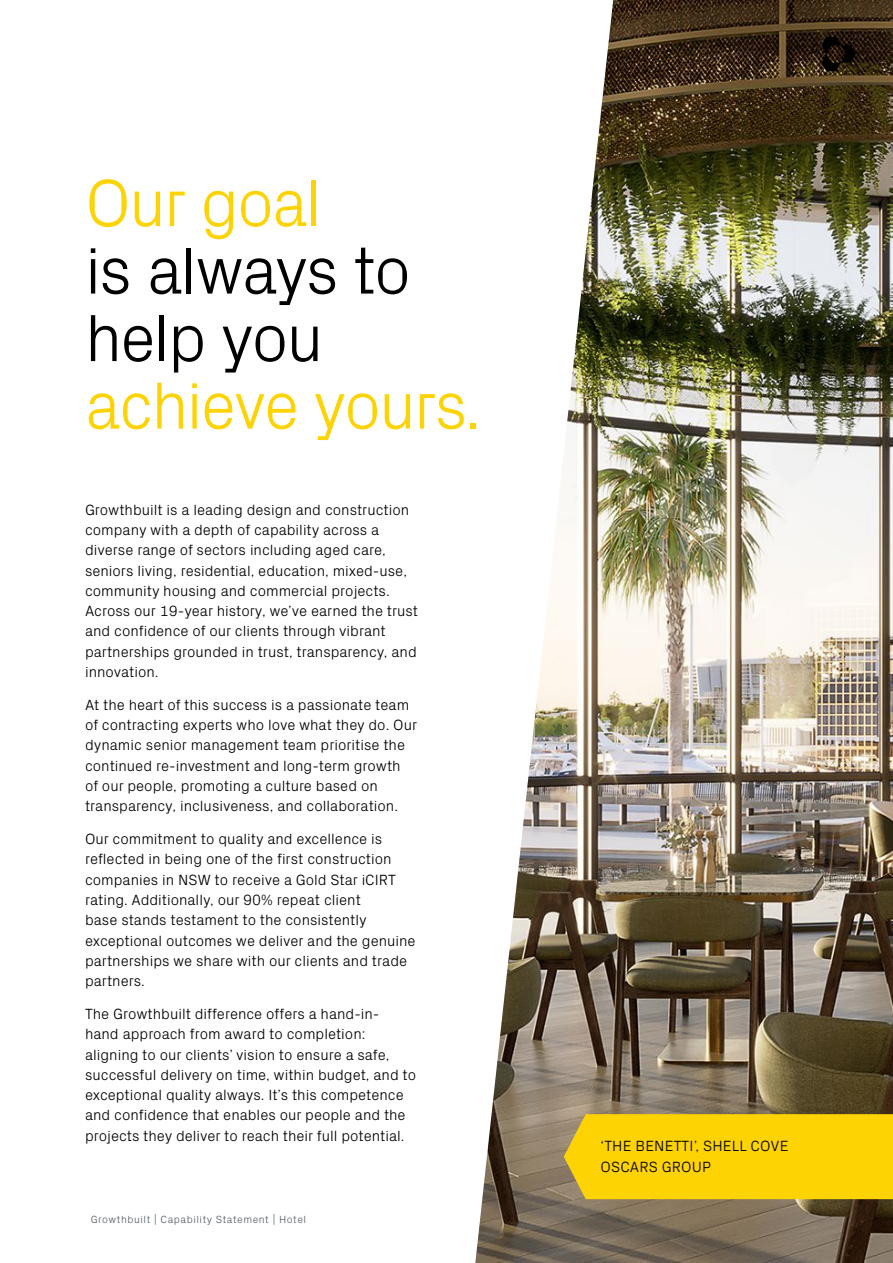
<style>
.page{position:relative;width:893px;height:1263px;background:#fff}
.page>*{position:absolute;margin:0;border:0;box-sizing:border-box;transform-origin:0 0}
.t1{font:300 67.5px "Px Grotesk";letter-spacing:-.03em;color:#fed304}
.t2{font:300 67.5px/67.5px "Px Grotesk";letter-spacing:-.03em;color:#000}
.t3{font:300 15px/20.2px "Px Grotesk";color:#000}
.t4{font:300 10.5px "Px Grotesk";letter-spacing:.05em;color:#565e64}
</style>
<div class="page">
<img style="left:475px;top:0;width:418px;height:1263px">
<img style="left:891px;top:0;width:2px;height:554px">
<svg style="left:821px;top:37px;width:35px;height:34px"></svg>
<div style="left:564px;top:1114px;width:329px;height:85px;background:#fed304"></div>
<h1 class="t1" style="left:85px;top:154px;width:239px">Our goal</h1>
<h1 class="t2" style="left:85px;top:231px;width:327px">is always to help you</h1>
<h1 class="t1" style="left:85px;top:357px;width:398px">achieve yours.</h1>
<p class="t3" style="left:85px;top:498px;width:335px">Growthbuilt is a leading design and construction company with a depth of capability across a diverse range of sectors including aged care, seniors living, residential, education, mixed-use, community housing and commercial projects.<br>Across our 19-year history, we’ve earned the trust and confidence of our clients through vibrant partnerships grounded in trust, transparency, and innovation.</p>
<p class="t3" style="left:85px;top:693px;width:334px">At the heart of this success is a passionate team of contracting experts who love what they do. Our dynamic senior management team prioritise the continued re-investment and long-term growth of our people, promoting a culture based on transparency, inclusiveness, and collaboration.</p>
<p class="t3" style="left:85px;top:828px;width:332px">Our commitment to quality and excellence is reflected in being one of the first construction companies in NSW to receive a Gold Star iCIRT rating. Additionally, our 90% repeat client<br>base stands testament to the consistently exceptional outcomes we deliver and the genuine partnerships we share with our clients and trade partners.</p>
<p class="t3" style="left:85px;top:1002px;width:333px">The Growthbuilt difference offers a hand-in&shy;hand approach from award to completion: aligning to our clients’ vision to ensure a safe, successful delivery on time, within budget, and to exceptional quality always. It’s this competence and confidence that enables our people and the projects they deliver to reach their full potential.</p>
<p class="t4" style="left:91px;top:1211px;width:217px">Growthbuilt | Capability Statement | Hotel</p>
<p class="t3" style="left:601px;top:1134px;width:189px;line-height:21px">‘THE BENETTI’, SHELL COVE<br>OSCARS GROUP</p>
</div>
